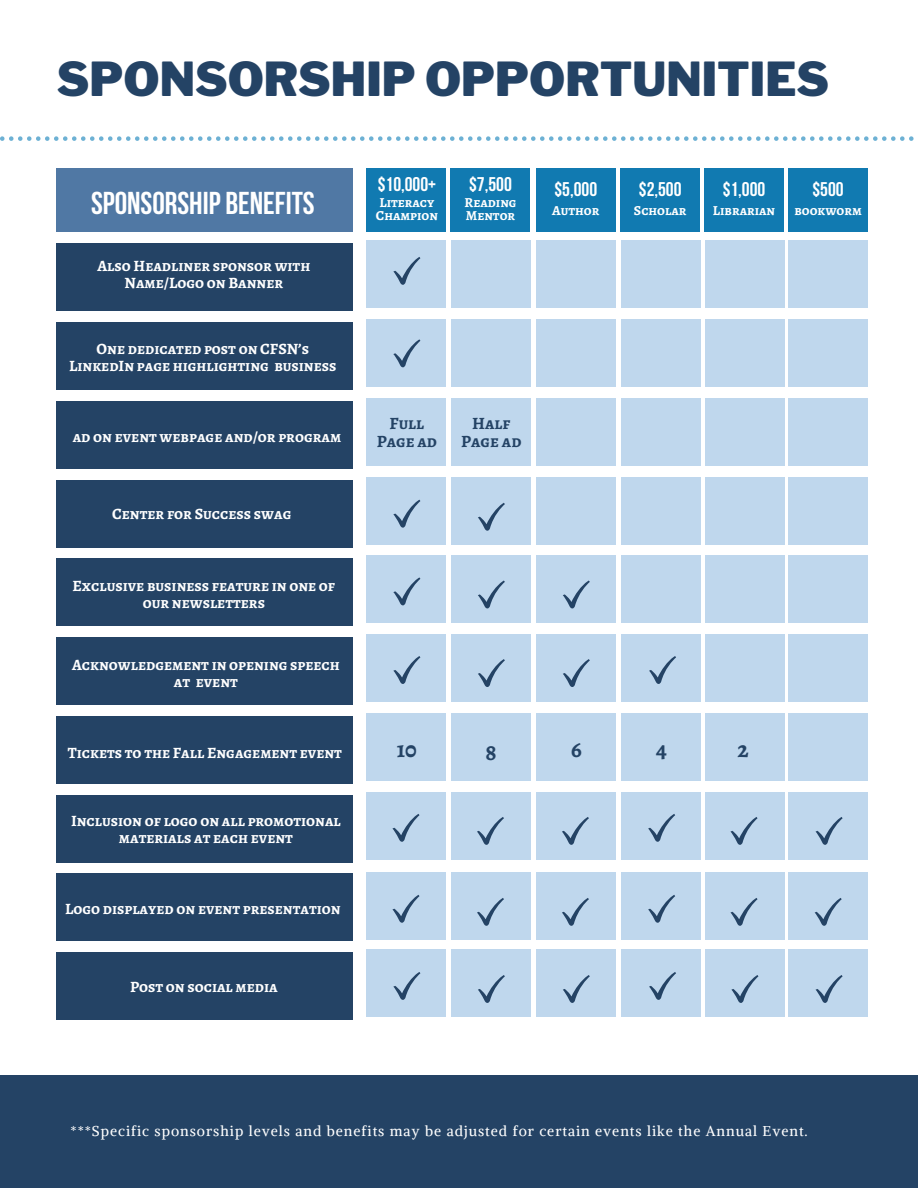
<style>
.page{position:relative;width:918px;height:1188px;background:#fff}
.page>*{position:absolute;margin:0;border:0;box-sizing:border-box;transform-origin:0 0}
.t1{font:900 46.5px "Libre Franklin";color:#244365}
.t2{font:700 31.5px "Bebas Neue";color:#fff}
.t3{font:700 23.25px "Alegreya SC";color:#244365}
.t4{font:700 19.8px "Bebas Neue";color:#fff}
.t5{font:700 17.25px/18px "Alegreya SC";color:#244365;text-align:center}
.t6{font:700 15.75px/16.8px "Alegreya SC";color:#fff;text-align:center}
.t7{font:14.25px "Alike";letter-spacing:.07em;color:#fff}
.t8{font:700 13.8px/13.5px "Alegreya SC";color:#fff}
</style>
<div class="page">
<svg style="left:0;top:136px;width:914px;height:5px"></svg>
<div style="left:0;top:1076px;width:918px;height:112px;background:#244365"></div>
<div style="left:57px;top:401px;width:296px;height:67px;background:#244365"></div>
<div style="left:57px;top:480px;width:296px;height:67px;background:#244365"></div>
<div style="left:57px;top:243px;width:296px;height:68px;background:#244365"></div>
<div style="left:57px;top:322px;width:296px;height:68px;background:#244365"></div>
<div style="left:57px;top:716px;width:296px;height:67px;background:#244365"></div>
<div style="left:57px;top:795px;width:296px;height:67px;background:#244365"></div>
<div style="left:57px;top:559px;width:296px;height:67px;background:#244365"></div>
<div style="left:57px;top:638px;width:296px;height:67px;background:#244365"></div>
<div style="left:57px;top:952px;width:296px;height:68px;background:#244365"></div>
<div style="left:57px;top:874px;width:296px;height:67px;background:#244365"></div>
<div style="left:536px;top:168px;width:80px;height:64px;background:#117ab1"></div>
<div style="left:620px;top:168px;width:80px;height:64px;background:#117ab1"></div>
<div style="left:704px;top:168px;width:80px;height:64px;background:#117ab1"></div>
<div style="left:788px;top:168px;width:80px;height:64px;background:#117ab1"></div>
<div style="left:536px;top:241px;width:80px;height:67px;background:#bfd7ed"></div>
<div style="left:621px;top:241px;width:79px;height:67px;background:#bfd7ed"></div>
<div style="left:705px;top:241px;width:79px;height:67px;background:#bfd7ed"></div>
<div style="left:788px;top:241px;width:80px;height:67px;background:#bfd7ed"></div>
<div style="left:536px;top:320px;width:80px;height:67px;background:#bfd7ed"></div>
<div style="left:621px;top:320px;width:79px;height:67px;background:#bfd7ed"></div>
<div style="left:705px;top:320px;width:79px;height:67px;background:#bfd7ed"></div>
<div style="left:788px;top:320px;width:80px;height:67px;background:#bfd7ed"></div>
<div style="left:536px;top:398px;width:80px;height:68px;background:#bfd7ed"></div>
<div style="left:621px;top:398px;width:79px;height:68px;background:#bfd7ed"></div>
<div style="left:705px;top:398px;width:79px;height:68px;background:#bfd7ed"></div>
<div style="left:788px;top:398px;width:80px;height:68px;background:#bfd7ed"></div>
<div style="left:536px;top:477px;width:80px;height:68px;background:#bfd7ed"></div>
<div style="left:621px;top:477px;width:79px;height:68px;background:#bfd7ed"></div>
<div style="left:705px;top:477px;width:79px;height:68px;background:#bfd7ed"></div>
<div style="left:788px;top:477px;width:80px;height:68px;background:#bfd7ed"></div>
<div style="left:536px;top:556px;width:80px;height:67px;background:#bfd7ed"></div>
<div style="left:621px;top:556px;width:79px;height:67px;background:#bfd7ed"></div>
<div style="left:705px;top:556px;width:79px;height:67px;background:#bfd7ed"></div>
<div style="left:788px;top:556px;width:80px;height:67px;background:#bfd7ed"></div>
<div style="left:536px;top:635px;width:80px;height:67px;background:#bfd7ed"></div>
<div style="left:621px;top:635px;width:79px;height:67px;background:#bfd7ed"></div>
<div style="left:705px;top:635px;width:79px;height:67px;background:#bfd7ed"></div>
<div style="left:788px;top:635px;width:80px;height:67px;background:#bfd7ed"></div>
<div style="left:536px;top:714px;width:80px;height:67px;background:#bfd7ed"></div>
<div style="left:621px;top:714px;width:79px;height:67px;background:#bfd7ed"></div>
<div style="left:705px;top:714px;width:79px;height:67px;background:#bfd7ed"></div>
<div style="left:788px;top:714px;width:80px;height:67px;background:#bfd7ed"></div>
<div style="left:536px;top:792px;width:80px;height:68px;background:#bfd7ed"></div>
<div style="left:621px;top:792px;width:79px;height:68px;background:#bfd7ed"></div>
<div style="left:705px;top:792px;width:79px;height:68px;background:#bfd7ed"></div>
<div style="left:788px;top:792px;width:80px;height:68px;background:#bfd7ed"></div>
<div style="left:536px;top:872px;width:80px;height:68px;background:#bfd7ed"></div>
<div style="left:621px;top:872px;width:79px;height:68px;background:#bfd7ed"></div>
<div style="left:705px;top:872px;width:79px;height:68px;background:#bfd7ed"></div>
<div style="left:788px;top:872px;width:80px;height:68px;background:#bfd7ed"></div>
<div style="left:536px;top:949px;width:80px;height:68px;background:#bfd7ed"></div>
<div style="left:621px;top:949px;width:79px;height:68px;background:#bfd7ed"></div>
<div style="left:705px;top:949px;width:79px;height:68px;background:#bfd7ed"></div>
<div style="left:788px;top:949px;width:80px;height:68px;background:#bfd7ed"></div>
<div style="left:366px;top:168px;width:80px;height:64px;background:#117ab1"></div>
<div style="left:450px;top:168px;width:80px;height:64px;background:#117ab1"></div>
<div style="left:366px;top:241px;width:80px;height:67px;background:#bfd7ed"></div>
<div style="left:451px;top:241px;width:80px;height:67px;background:#bfd7ed"></div>
<div style="left:366px;top:320px;width:80px;height:67px;background:#bfd7ed"></div>
<div style="left:451px;top:320px;width:80px;height:67px;background:#bfd7ed"></div>
<div style="left:366px;top:398px;width:80px;height:68px;background:#bfd7ed"></div>
<div style="left:451px;top:398px;width:80px;height:68px;background:#bfd7ed"></div>
<div style="left:366px;top:477px;width:80px;height:68px;background:#bfd7ed"></div>
<div style="left:451px;top:477px;width:80px;height:68px;background:#bfd7ed"></div>
<div style="left:366px;top:556px;width:80px;height:67px;background:#bfd7ed"></div>
<div style="left:451px;top:556px;width:80px;height:67px;background:#bfd7ed"></div>
<div style="left:366px;top:635px;width:80px;height:67px;background:#bfd7ed"></div>
<div style="left:451px;top:635px;width:80px;height:67px;background:#bfd7ed"></div>
<div style="left:366px;top:714px;width:80px;height:67px;background:#bfd7ed"></div>
<div style="left:451px;top:714px;width:80px;height:67px;background:#bfd7ed"></div>
<div style="left:366px;top:792px;width:80px;height:68px;background:#bfd7ed"></div>
<div style="left:451px;top:792px;width:80px;height:68px;background:#bfd7ed"></div>
<div style="left:366px;top:872px;width:80px;height:68px;background:#bfd7ed"></div>
<div style="left:451px;top:872px;width:80px;height:68px;background:#bfd7ed"></div>
<div style="left:366px;top:949px;width:80px;height:68px;background:#bfd7ed"></div>
<div style="left:451px;top:949px;width:80px;height:68px;background:#bfd7ed"></div>
<div style="left:57px;top:168px;width:296px;height:64px;background:#5078a4"></div>
<svg style="left:393px;top:257px;width:27px;height:28px"></svg>
<svg style="left:393px;top:339px;width:27px;height:28px"></svg>
<svg style="left:393px;top:500px;width:27px;height:28px"></svg>
<svg style="left:393px;top:577px;width:27px;height:28px"></svg>
<svg style="left:393px;top:656px;width:27px;height:28px"></svg>
<svg style="left:392px;top:814px;width:27px;height:28px"></svg>
<svg style="left:392px;top:895px;width:27px;height:28px"></svg>
<svg style="left:393px;top:972px;width:27px;height:28px"></svg>
<svg style="left:478px;top:503px;width:27px;height:28px"></svg>
<svg style="left:478px;top:580px;width:27px;height:28px"></svg>
<svg style="left:478px;top:659px;width:27px;height:28px"></svg>
<svg style="left:477px;top:817px;width:27px;height:28px"></svg>
<svg style="left:477px;top:898px;width:27px;height:28px"></svg>
<svg style="left:478px;top:975px;width:27px;height:28px"></svg>
<svg style="left:563px;top:580px;width:27px;height:28px"></svg>
<svg style="left:563px;top:659px;width:27px;height:28px"></svg>
<svg style="left:562px;top:817px;width:27px;height:28px"></svg>
<svg style="left:562px;top:898px;width:27px;height:28px"></svg>
<svg style="left:563px;top:975px;width:27px;height:28px"></svg>
<svg style="left:649px;top:656px;width:27px;height:28px"></svg>
<svg style="left:648px;top:814px;width:27px;height:28px"></svg>
<svg style="left:648px;top:895px;width:27px;height:28px"></svg>
<svg style="left:649px;top:972px;width:27px;height:28px"></svg>
<svg style="left:730px;top:817px;width:27px;height:28px"></svg>
<svg style="left:730px;top:898px;width:27px;height:28px"></svg>
<svg style="left:731px;top:975px;width:27px;height:28px"></svg>
<svg style="left:815px;top:898px;width:27px;height:28px"></svg>
<svg style="left:816px;top:975px;width:27px;height:28px"></svg>
<svg style="left:816px;top:817px;width:27px;height:28px"></svg>
<p class="t1" style="left:57px;top:51px;width:774px">SPONSORSHIP OPPORTUNITIES</p>
<p class="t2" style="left:91px;top:190px;width:225px">SPONSORSHIP BENEFITS</p>
<p class="t6" style="left:97px;top:257px;width:214px">Also Headliner sponsor with<br>Name/Logo on Banner</p>
<p class="t6" style="left:69px;top:340px;width:269px">One dedicated post on CFSN’s<br>LinkedIn page highlighting business</p>
<p class="t6" style="left:73px;top:429px;width:270px">ad on event webpage and/or program</p>
<p class="t6" style="left:112px;top:505px;width:181px">Center for Success swag</p>
<p class="t6" style="left:73px;top:577px;width:264px">Exclusive business feature in one of our newsletters</p>
<p class="t6" style="left:72px;top:656px;width:269px">Acknowledgement in opening speech at event</p>
<p class="t6" style="left:68px;top:744px;width:276px">Tickets to the Fall Engagement event</p>
<p class="t6" style="left:71px;top:812px;width:271px">Inclusion of logo on all promotional materials at each event</p>
<p class="t6" style="left:65px;top:900px;width:277px">Logo displayed on event presentation</p>
<p class="t6" style="left:130px;top:979px;width:149px">Post on social media</p>
<p class="t4" style="left:378px;top:176px;width:60px">$10,000+</p>
<p class="t8" style="left:379px;top:195px;width:57px">Literacy</p>
<p class="t8" style="left:376px;top:209px;width:64px">Champion</p>
<p class="t4" style="left:469px;top:176px;width:44px">$7,500</p>
<p class="t8" style="left:465px;top:195px;width:53px">Reading<br>Mentor</p>
<p class="t4" style="left:554px;top:181px;width:44px">$5,000</p>
<p class="t8" style="left:552px;top:204px;width:49px">Author</p>
<p class="t4" style="left:639px;top:181px;width:44px">$2,500</p>
<p class="t8" style="left:634px;top:204px;width:54px">Scholar</p>
<p class="t4" style="left:723px;top:181px;width:44px">$1,000</p>
<p class="t8" style="left:713px;top:204px;width:64px">Librarian</p>
<p class="t4" style="left:813px;top:181px;width:33px">$500</p>
<p class="t8" style="left:794px;top:204px;width:69px">bookworm</p>
<p class="t5" style="left:377px;top:415px;width:62px">Full<br>Page ad</p>
<p class="t5" style="left:461px;top:415px;width:62px">Half<br>Page ad</p>
<p class="t3" style="left:397px;top:734px;width:22px">10</p>
<p class="t3" style="left:485px;top:736px;width:13px">8</p>
<p class="t3" style="left:571px;top:734px;width:12px">6</p>
<p class="t3" style="left:656px;top:734px;width:12px">4</p>
<p class="t3" style="left:738px;top:734px;width:13px">2</p>
<p class="t7" style="left:71px;top:1122px;width:739px">***Specific sponsorship levels and benefits may be adjusted for certain events like the Annual Event.</p>
</div>
